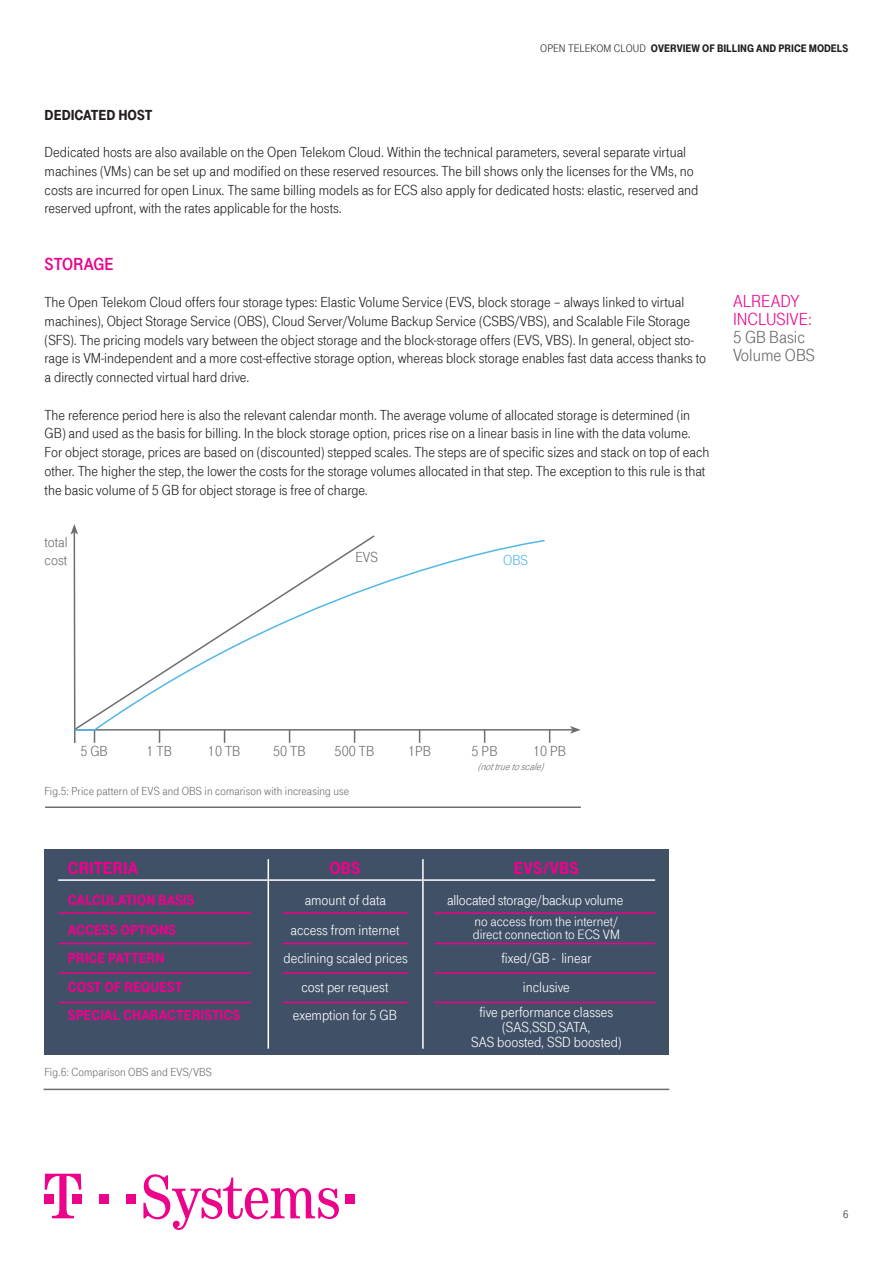
<style>
.page{position:relative;width:893px;height:1263px;background:#fff}
.page>*{position:absolute;margin:0;border:0;box-sizing:border-box;transform-origin:0 0}
.t1{font:900 18px "Tele Grotesk Headline";color:#ed028c}
.t2{font:18px/18px "Tele Grotesk Headline";color:#ed028c}
.t3{font:18px/18px "Tele Grotesk Norm";color:#69696c}
._07_Inset_Headline_U{font:18px "Tele Grotesk Fett";letter-spacing:-.005em;color:#ed028c}
.Bildunterschrift{font:15px/18.8px "Tele Grotesk Norm";color:#231f20}
.t4{font:15px/28.3px "Tele Grotesk Norm";color:#fff;text-align:center}
.t5{font:900 15px/28.8px "Tele Grotesk Headline";color:#ed028c}
.t6{font:15px/18px "Tele Grotesk Norm";color:#6c6d70}
.Bildunterschrift-2{font:900 15px "Tele Grotesk Headline";color:#231f20}
.t7{font:15px "Tele Grotesk Norm";color:#50b7e8}
.t8{font:13.95px/13.5px "Tele Grotesk Norm";color:#fff}
.Bildunterschrift2{font:12px "Tele Grotesk Norm";letter-spacing:.01em;color:#6c6d70}
.t9{font:900 11.25px "Tele Grotesk Headline";color:#231f20}
.t10{font:11.25px "Tele Grotesk Norm";color:#231f20}
.t11{font:italic 10.5px "Tele Grotesk Norm";color:#6c6d70}
.s1{font-weight:400}
</style>
<div class="page">
<div style="left:99px;top:1194px;width:9px;height:9px;background:#ed028c"></div>
<div style="left:126px;top:1194px;width:9px;height:9px;background:#ed028c"></div>
<svg style="left:45px;top:1174px;width:36px;height:44px"></svg>
<svg style="left:143px;top:1174px;width:196px;height:56px"></svg>
<div style="left:346px;top:1194px;width:9px;height:9px;background:#ed028c"></div>
<hr style="left:74px;top:532px;width:2px;height:211px;background:#6c6d70">
<svg style="left:70px;top:524px;width:8px;height:10px"></svg>
<hr style="left:75px;top:729px;width:497px;height:2px;background:#6c6d70">
<svg style="left:570px;top:726px;width:11px;height:8px"></svg>
<svg style="left:224px;top:731px;width:1px;height:12px"></svg>
<svg style="left:159px;top:731px;width:1px;height:12px"></svg>
<svg style="left:94px;top:731px;width:1px;height:12px"></svg>
<svg style="left:484px;top:731px;width:1px;height:12px"></svg>
<svg style="left:419px;top:731px;width:1px;height:12px"></svg>
<svg style="left:354px;top:731px;width:1px;height:12px"></svg>
<svg style="left:289px;top:731px;width:1px;height:12px"></svg>
<svg style="left:549px;top:731px;width:1px;height:12px"></svg>
<svg style="left:73px;top:539px;width:473px;height:192px"></svg>
<div style="left:45px;top:850px;width:624px;height:205px;background:#405067"></div>
<hr style="left:422px;top:859px;width:2px;height:190px;background:#fff">
<hr style="left:268px;top:859px;width:1px;height:190px;background:#fff">
<hr style="left:58px;top:879px;width:597px;height:2px;background:#fff">
<hr style="left:58px;top:912px;width:193px;height:2px;background:#ed028c">
<hr style="left:58px;top:1002px;width:193px;height:1px;background:#ed028c">
<hr style="left:58px;top:972px;width:193px;height:2px;background:#ed028c">
<hr style="left:58px;top:943px;width:193px;height:1px;background:#ed028c">
<hr style="left:282px;top:912px;width:126px;height:2px;background:#ed028c">
<hr style="left:282px;top:1002px;width:126px;height:1px;background:#ed028c">
<hr style="left:282px;top:972px;width:126px;height:2px;background:#ed028c">
<hr style="left:282px;top:943px;width:126px;height:1px;background:#ed028c">
<hr style="left:434px;top:912px;width:221px;height:2px;background:#ed028c">
<hr style="left:434px;top:1002px;width:221px;height:1px;background:#ed028c">
<hr style="left:434px;top:972px;width:221px;height:2px;background:#ed028c">
<hr style="left:434px;top:943px;width:221px;height:1px;background:#ed028c">
<hr style="left:44px;top:1089px;width:625px;height:1px;background:#6c6d70">
<hr style="left:45px;top:806px;width:536px;height:2px;background:#6c6d70">
<p class="t9" style="left:540px;top:42px;width:309px"><span class="s1">OPEN TELEKOM CLOUD</span> OVERVIEW OF BILLING AND PRICE MODELS</p>
<p class="Bildunterschrift-2" style="left:45px;top:106px;width:83px">DEDICATED HOST</p>
<p class="Bildunterschrift" style="left:45px;top:143px;width:655px">Dedicated hosts are also available on the Open Telekom Cloud. Within the technical parameters, several separate virtual machines (VMs) can be set up and modified on these reserved resources. The bill shows only the licenses for the VMs, no costs are incurred for open Linux. The same billing models as for ECS also apply for dedicated hosts: elastic, reserved and reserved upfront, with the rates applicable for the hosts.</p>
<p class="_07_Inset_Headline_U" style="left:45px;top:254px;width:70px">STORAGE</p>
<p class="Bildunterschrift" style="left:45px;top:293px;width:663px">The Open Telekom Cloud offers four storage types: Elastic Volume Service (EVS, block storage – always linked to virtual machines), Object Storage Service (OBS), Cloud Server/Volume Backup Service (CSBS/VBS), and Scalable File Storage (SFS). The pricing models vary between the object storage and the block-storage offers (EVS, VBS). In general, object sto&shy;rage is VM-independent and a more cost-effective storage option, whereas block storage enables fast data access thanks to a directly connected virtual hard drive.</p>
<p class="Bildunterschrift" style="left:45px;top:406px;width:666px">The reference period here is also the relevant calendar month. The average volume of allocated storage is determined (in GB) and used as the basis for billing. In the block storage option, prices rise on a linear basis in line with the data volume.<br>For object storage, prices are based on (discounted) stepped scales. The steps are of specific sizes and stack on top of each other. The higher the step, the lower the costs for the storage volumes allocated in that step. The exception to this rule is that the basic volume of 5 GB for object storage is free of charge.</p>
<p class="t6" style="left:45px;top:533px;width:25px">total cost</p>
<p class="t6" style="left:355px;top:548px;width:24px">EVS</p>
<p class="t7" style="left:503px;top:552px;width:26px">OBS</p>
<p class="t2" style="left:733px;top:293px;width:81px">ALREADY<br>INCLUSIVE:</p>
<p class="t3" style="left:733px;top:329px;width:83px">5 GB Basic<br>Volume OBS</p>
<p class="t6" style="left:80px;top:743px;width:29px">5 GB</p>
<p class="t6" style="left:146px;top:743px;width:27px">1 TB</p>
<p class="t6" style="left:208px;top:743px;width:34px">10 TB</p>
<p class="t6" style="left:273px;top:743px;width:34px">50 TB</p>
<p class="t6" style="left:335px;top:743px;width:41px">500 TB</p>
<p class="t6" style="left:408px;top:743px;width:24px">1PB</p>
<p class="t6" style="left:472px;top:743px;width:27px">5 PB</p>
<p class="t6" style="left:533px;top:743px;width:34px">10 PB</p>
<p class="t11" style="left:478px;top:760px;width:71px">(nottruetoscale)</p>
<p class="Bildunterschrift2" style="left:45px;top:784px;width:306px">Fig.5: Price pattern of EVS and OBS in comarison with increasing use</p>
<p class="t1" style="left:68px;top:858px;width:72px">CRITERIA</p>
<p class="t1" style="left:329px;top:858px;width:33px">OBS</p>
<p class="t4" style="left:305px;top:886px;width:83px">amount of data</p>
<p class="t5" style="left:68px;top:886px;width:128px">CALCULATION BASIS<br>ACCESS OPTIONS<br>PRICE PATTERN<br>COST</p>
<p class="t4" style="left:290px;top:916px;width:111px">access from internet</p>
<p class="t4" style="left:284px;top:944px;width:126px">declining scaled prices</p>
<p class="t5" style="left:104px;top:972px;width:72px">OF REQUEST</p>
<p class="t4" style="left:293px;top:972px;width:105px">cost per request exemption for 5 GB</p>
<p class="t5" style="left:68px;top:1001px;width:165px">SPECIAL CHARACTERISTICS</p>
<p class="Bildunterschrift2" style="left:45px;top:1065px;width:169px">Fig.6: Comparison OBS and EVS/VBS</p>
<p class="t1" style="left:514px;top:858px;width:66px">EVS/VBS</p>
<p class="t4" style="left:447px;top:886px;width:178px">allocated storage/backup volume</p>
<p class="t8" style="left:473px;top:914px;width:148px">no access from the internet/ direct connection to ECS VM</p>
<p class="t4" style="left:501px;top:944px;width:92px">fixed/GB - linear</p>
<p class="t4" style="left:479px;top:974px;width:135px;line-height:25.2px">inclusive<br>five performance classes</p>
<p class="t4" style="left:471px;top:1019px;width:152px;line-height:15px">(SAS,SSD,SATA,<br>SAS boosted, SSD boosted)</p>
<p class="t10" style="left:843px;top:1208px;width:7px">6</p>
</div>
